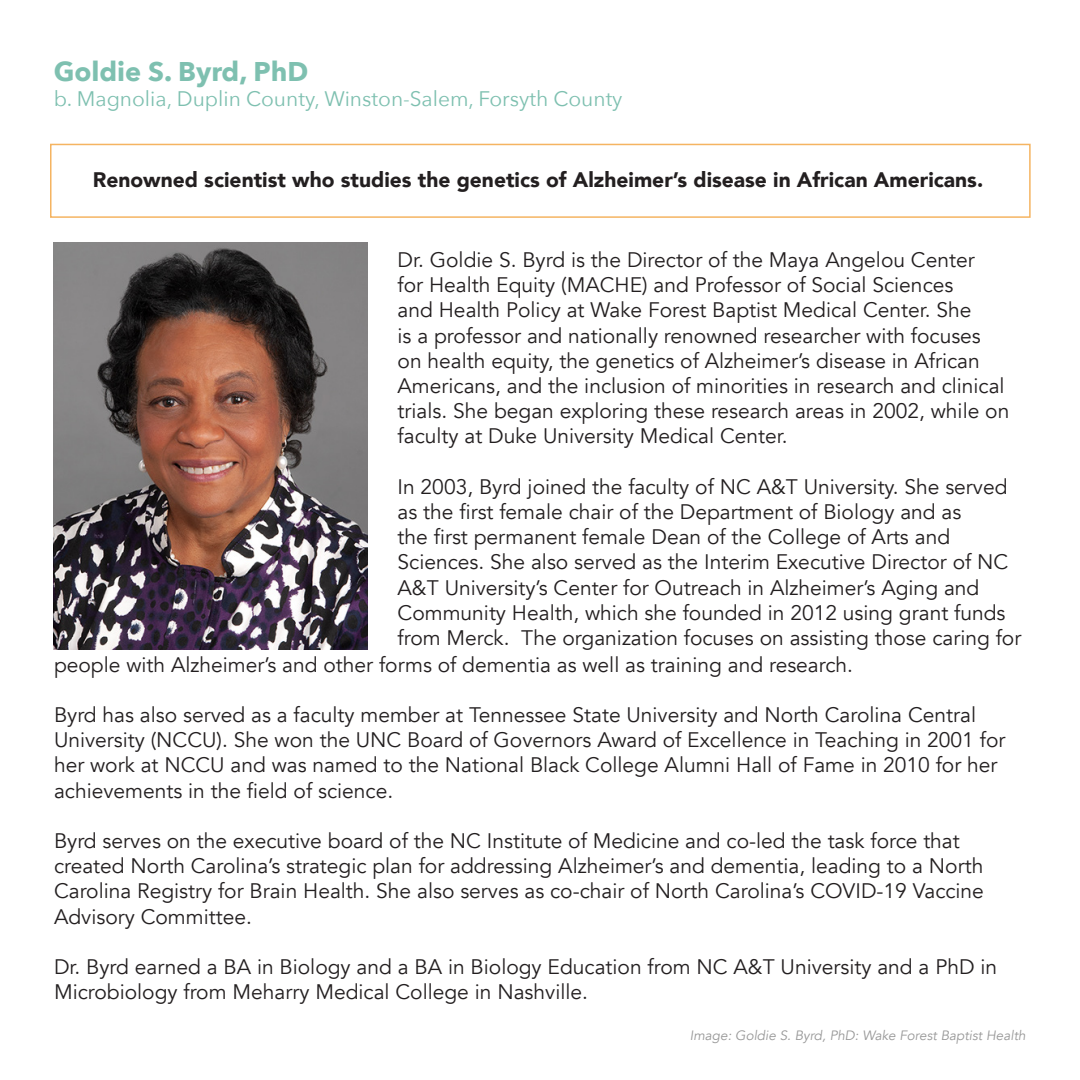
<style>
.page{position:relative;width:1080px;height:1080px;background:#fff}
.page>*{position:absolute;margin:0;border:0;box-sizing:border-box;transform-origin:0 0}
.t1{font:700 27px "Avenir Next";color:#7ec0b0}
.t2{font:21px/25.2px "Avenir";color:#231f20}
.t3{font:900 21px "Avenir";color:#231f20}
.t4{font:21px "Avenir Next";color:#7ec0b0}
.t5{font:italic 13.5px "Avenir";color:#989898}
</style>
<div class="page">
<img style="left:54px;top:242px;width:313px;height:407px">
<div style="left:50px;top:144px;width:981px;height:74px;background:#fff;border:2px solid #f5b461"></div>
<p class="t1" style="left:54px;top:48px;width:256px">Goldie S. Byrd, PhD</p>
<p class="t4" style="left:54px;top:81px;width:570px">b. Magnolia, Duplin County, Winston-Salem, Forsyth County</p>
<p class="t3" style="left:93px;top:161px;width:892px">Renowned scientist who studies the genetics of Alzheimer’s disease in African Americans.</p>
<p class="t2" style="left:398px;top:248px;width:613px">Dr. Goldie S. Byrd is the Director of the Maya Angelou Center<br>for Health Equity (MACHE) and Professor of Social Sciences<br>and Health Policy at Wake Forest Baptist Medical Center. She<br>is a professor and nationally renowned researcher with focuses on health equity, the genetics of Alzheimer’s disease in African Americans, and the inclusion of minorities in research and clinical trials. She began exploring these research areas in 2002, while on faculty at Duke University Medical Center.</p>
<p class="t2" style="left:398px;top:474px;width:625px">In 2003, Byrd joined the faculty of NC A&amp;T University. She served as the first female chair of the Department of Biology and as<br>the first permanent female Dean of the College of Arts and Sciences. She also served as the Interim Executive Director of NC A&amp;T University’s Center for Outreach in Alzheimer’s Aging and Community Health, which she founded in 2012 using grant funds from Merck. The organization focuses on assisting those caring for</p>
<p class="t2" style="left:54px;top:652px;width:801px">people with Alzheimer’s and other forms of dementia as well as training and research.</p>
<p class="t2" style="left:54px;top:703px;width:953px">Byrd has also served as a faculty member at Tennessee State University and North Carolina Central University (NCCU). She won the UNC Board of Governors Award of Excellence in Teaching in 2001 for her work at NCCU and was named to the National Black College Alumni Hall of Fame in 2010 for her achievements in the field of science.</p>
<p class="t2" style="left:54px;top:829px;width:931px">Byrd serves on the executive board of the NC Institute of Medicine and co-led the task force that created North Carolina’s strategic plan for addressing Alzheimer’s and dementia, leading to a North Carolina Registry for Brain Health. She also serves as co-chair of North Carolina’s COVID-19 Vaccine Advisory Committee.</p>
<p class="t2" style="left:54px;top:955px;width:945px">Dr. Byrd earned a BA in Biology and a BA in Biology Education from NC A&amp;T University and a PhD in<br>Microbiology from Meharry Medical College in Nashville.</p>
<p class="t5" style="left:690px;top:1027px;width:337px">Image: Goldie S. Byrd, PhD: Wake Forest Baptist Health</p>
</div>
